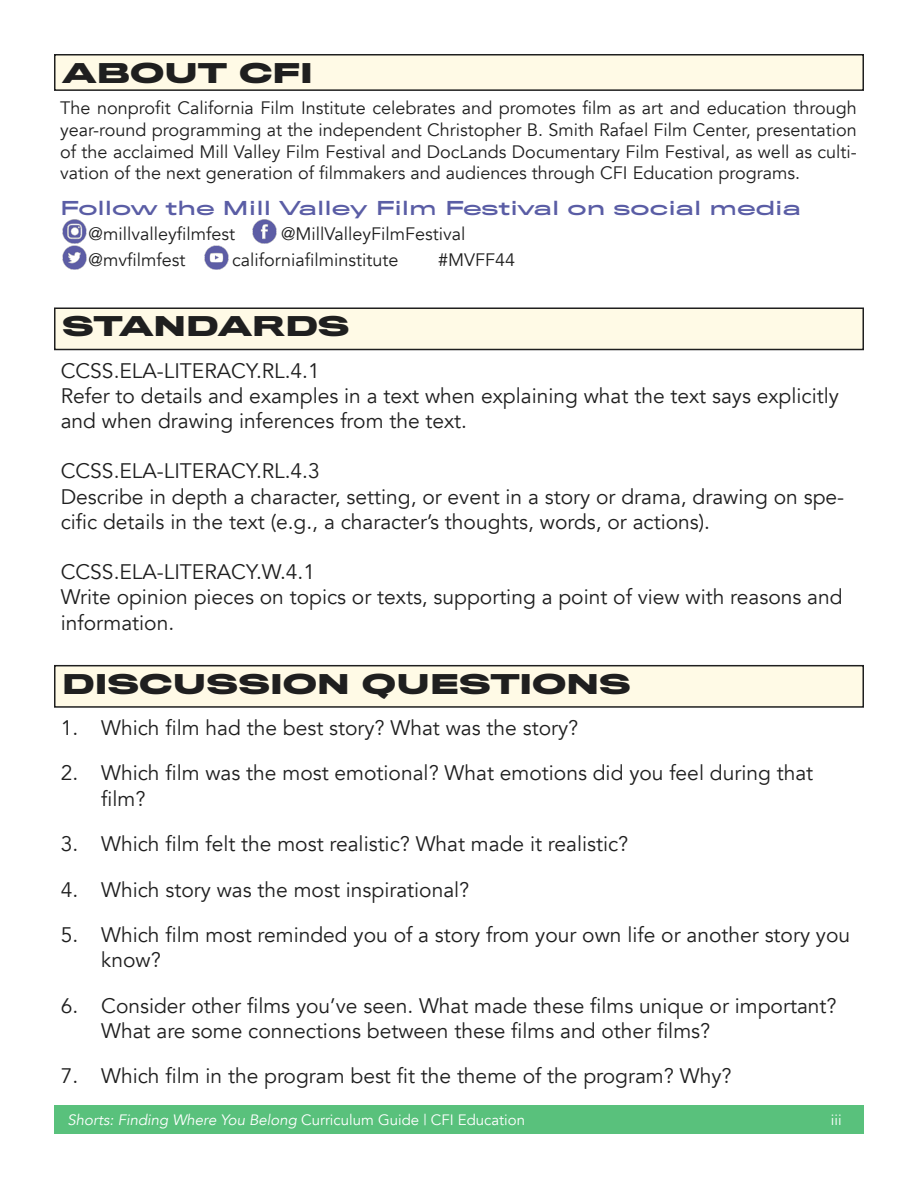
<style>
.page{position:relative;width:918px;height:1188px;background:#fff}
.page>*{position:absolute;margin:0;border:0;box-sizing:border-box;transform-origin:0 0}
.t1{font:700 25.5px "Titling Gothic FB Extended";color:#1f1f1f}
.t2{font:21px/25.2px "Avenir";color:#1f1f1f}
.t3{font:18px/21.6px "Avenir";color:#1f1f1f;text-align:justify}
.t4{font:18px "Titling Gothic FB Extended Standard";color:#5a5da5}
.t5{font:italic 15px "Avenir";color:#fff}
.t6{font:15px "Avenir";color:#fff}
.s1{font-style:normal}
</style>
<div class="page">
<div style="left:54px;top:1105px;width:810px;height:29px;background:#59c17c"></div>
<div style="left:55px;top:308px;width:808px;height:42px;background:#fffae6"></div>
<div style="left:54px;top:308px;width:810px;height:42px;border:2px solid #1f1f1f"></div>
<div style="left:55px;top:666px;width:808px;height:41px;background:#fffae6"></div>
<div style="left:54px;top:665px;width:810px;height:43px;border:2px solid #1f1f1f"></div>
<div style="left:55px;top:55px;width:808px;height:35px;background:#fffae6"></div>
<div style="left:54px;top:54px;width:810px;height:37px;border:2px solid #1f1f1f"></div>
<img style="left:62px;top:220px;width:24px;height:49px">
<img style="left:205px;top:245px;width:24px;height:24px">
<img style="left:253px;top:220px;width:24px;height:24px">
<p class="t1" style="left:62px;top:56px;width:252px">ABOUT CFI</p>
<p class="t3" style="left:60px;top:98px;width:798px">The nonprofit California Film Institute celebrates and promotes film as art and education through year-round programming at the independent Christopher B. Smith Rafael Film Center, presentation of the acclaimed Mill Valley Film Festival and DocLands Documentary Film Festival, as well as culti&shy;vation of the next generation of filmmakers and audiences through CFI Education programs.</p>
<p class="t4" style="left:60px;top:196px;width:742px">Follow the Mill Valley Film Festival on social media</p>
<p class="t3" style="left:89px;top:223px;width:148px">@millvalleyfilmfest</p>
<p class="t3" style="left:281px;top:223px;width:186px">@MillValleyFilmFestival</p>
<p class="t3" style="left:89px;top:249px;width:98px">@mvfilmfest</p>
<p class="t3" style="left:232px;top:249px;width:168px">californiafilminstitute</p>
<p class="t3" style="left:438px;top:249px;width:79px">#MVFF44</p>
<p class="t1" style="left:62px;top:309px;width:289px">STANDARDS</p>
<p class="t2" style="left:61px;top:358px;width:780px">CCSS.ELA-LITERACY.RL.4.1<br>Refer to details and examples in a text when explaining what the text says explicitly and when drawing inferences from the text.</p>
<p class="t2" style="left:61px;top:459px;width:785px">CCSS.ELA-LITERACY.RL.4.3<br>Describe in depth a character, setting, or event in a story or drama, drawing on spe&shy;cific details in the text (e.g., a character’s thoughts, words, or actions).</p>
<p class="t2" style="left:61px;top:560px;width:783px">CCSS.ELA-LITERACY.W.4.1<br>Write opinion pieces on topics or texts, supporting a point of view with reasons and information.</p>
<p class="t1" style="left:62px;top:667px;width:570px">DISCUSSION QUESTIONS</p>
<p class="t2" style="left:61px;top:716px;width:519px">1. Which film had the best story? What was the story?</p>
<p class="t2" style="left:101px;top:761px;width:714px;text-indent:-41px">2. Which film was the most emotional? What emotions did you feel during that film?</p>
<p class="t2" style="left:61px;top:832px;width:569px">3. Which film felt the most realistic? What made it realistic?</p>
<p class="t2" style="left:61px;top:877px;width:410px">4. Which story was the most inspirational?</p>
<p class="t2" style="left:101px;top:923px;width:750px;text-indent:-41px">5. Which film most reminded you of a story from your own life or another story you know?</p>
<p class="t2" style="left:101px;top:993px;width:737px;text-indent:-41px">6. Consider other films you’ve seen. What made these films unique or important?<br>What are some connections between these films and other films?</p>
<p class="t2" style="left:61px;top:1064px;width:672px">7. Which film in the program best fit the theme of the program? Why?</p>
<p class="t5" style="left:68px;top:1111px;width:459px">Shorts: Finding Where You Belong <span class="s1">Curriculum Guide | CFI Education</span></p>
<p class="t6" style="left:831px;top:1111px;width:12px">iii</p>
</div>
